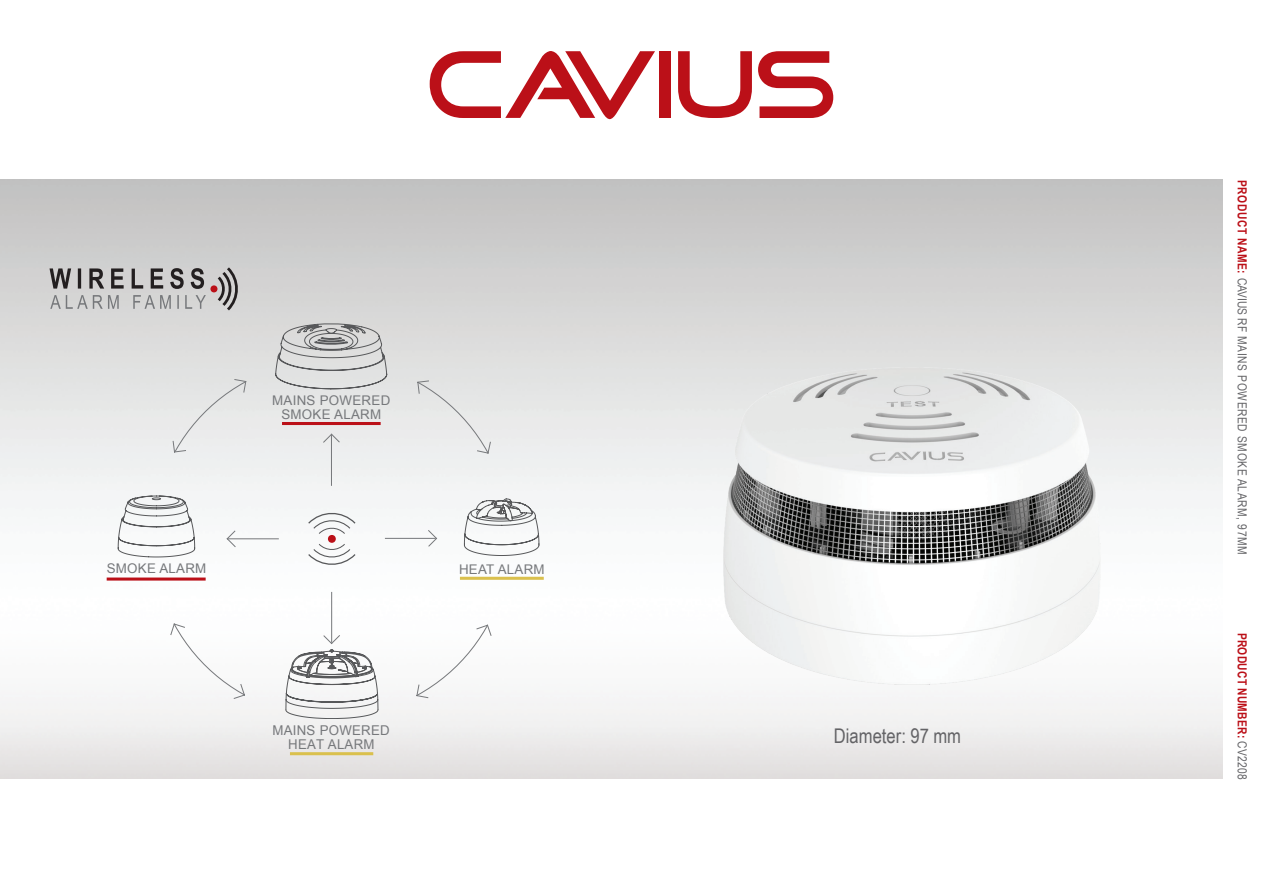
<style>
.page{position:relative;width:1263px;height:893px;background:#fff}
.page>*{position:absolute;margin:0;border:0;box-sizing:border-box;transform-origin:0 0}
.t1{font:20.25px "Arial Narrow";color:#636366}
.t2{font:13.5px/14px "Arial";letter-spacing:.02em;color:#76787b;text-align:center}
.t3{font:13.35px/13.6px "Arial";letter-spacing:.02em;color:#76787b;text-align:center}
.t4{font:12.45px "Arial Narrow";letter-spacing:.05em;color:#636366}
.t5{font:700 12.45px "Arial Narrow";letter-spacing:.02em;color:#bb1018}
.s1{font-weight:700;color:#bb1018}
.s2{font-weight:400;color:#636366}
</style>
<div class="page">
<svg style="left:430px;top:51px;width:225px;height:68px"></svg>
<div style="left:659px;top:51px;width:11px;height:67px;background:#bb1018"></div>
<svg style="left:678px;top:51px;width:74px;height:67px"></svg>
<svg style="left:758px;top:51px;width:75px;height:67px"></svg>
<svg style="left:50px;top:264px;width:189px;height:49px;background:#b2b0b0"></svg>
<img style="left:723px;top:368px;width:378px;height:316px">
<svg style="left:275px;top:324px;width:112px;height:10px"></svg>
<hr style="left:460px;top:577px;width:84px;height:3px;background:#dac04d">
<svg style="left:535px;top:498px;width:4px;height:58px"></svg>
<svg style="left:107px;top:577px;width:20px;height:4px"></svg>
<svg style="left:118px;top:495px;width:9px;height:62px"></svg>
<svg style="left:127px;top:334px;width:408px;height:409px"></svg>
<hr style="left:331px;top:592px;width:1px;height:51px;background:#76787b">
<hr style="left:228px;top:538px;width:51px;height:1px;background:#76787b">
<svg style="left:226px;top:530px;width:10px;height:18px"></svg>
<hr style="left:385px;top:538px;width:51px;height:1px;background:#76787b">
<svg style="left:427px;top:529px;width:11px;height:18px"></svg>
<hr style="left:290px;top:752px;width:83px;height:3px;background:#dac04d">
<svg style="left:286px;top:634px;width:92px;height:85px"></svg>
<svg style="left:170px;top:623px;width:16px;height:13px"></svg>
<svg style="left:233px;top:683px;width:13px;height:16px"></svg>
<svg style="left:416px;top:684px;width:13px;height:14px"></svg>
<svg style="left:476px;top:624px;width:16px;height:13px"></svg>
<svg style="left:476px;top:441px;width:15px;height:13px"></svg>
<svg style="left:417px;top:380px;width:13px;height:14px"></svg>
<p class="t3" style="left:272px;top:394px;width:120px">MAINS POWERED<br>SMOKE ALARM</p>
<p class="t3" style="left:107px;top:562px;width:101px">SMOKE ALARM</p>
<p class="t3" style="left:459px;top:562px;width:87px">HEAT ALARM</p>
<p class="t2" style="left:272px;top:723px;width:119px">MAINS POWERED<br>HEAT ALARM</p>
<h1 class="t1" style="left:834px;top:721px;width:129px">Diameter: 97 mm</h1>
<p class="t4" style="left:1251px;top:180px;width:376px;rotate:90deg"><span class="s1">PRODUCT NAME:</span> CAVIUS RF MAINS POWERED SMOKE ALARM, 97MM</p>
<p class="t5" style="left:1251px;top:633px;width:149px;rotate:90deg">PRODUCT NUMBER: <span class="s2">CV2208</span></p>
</div>
